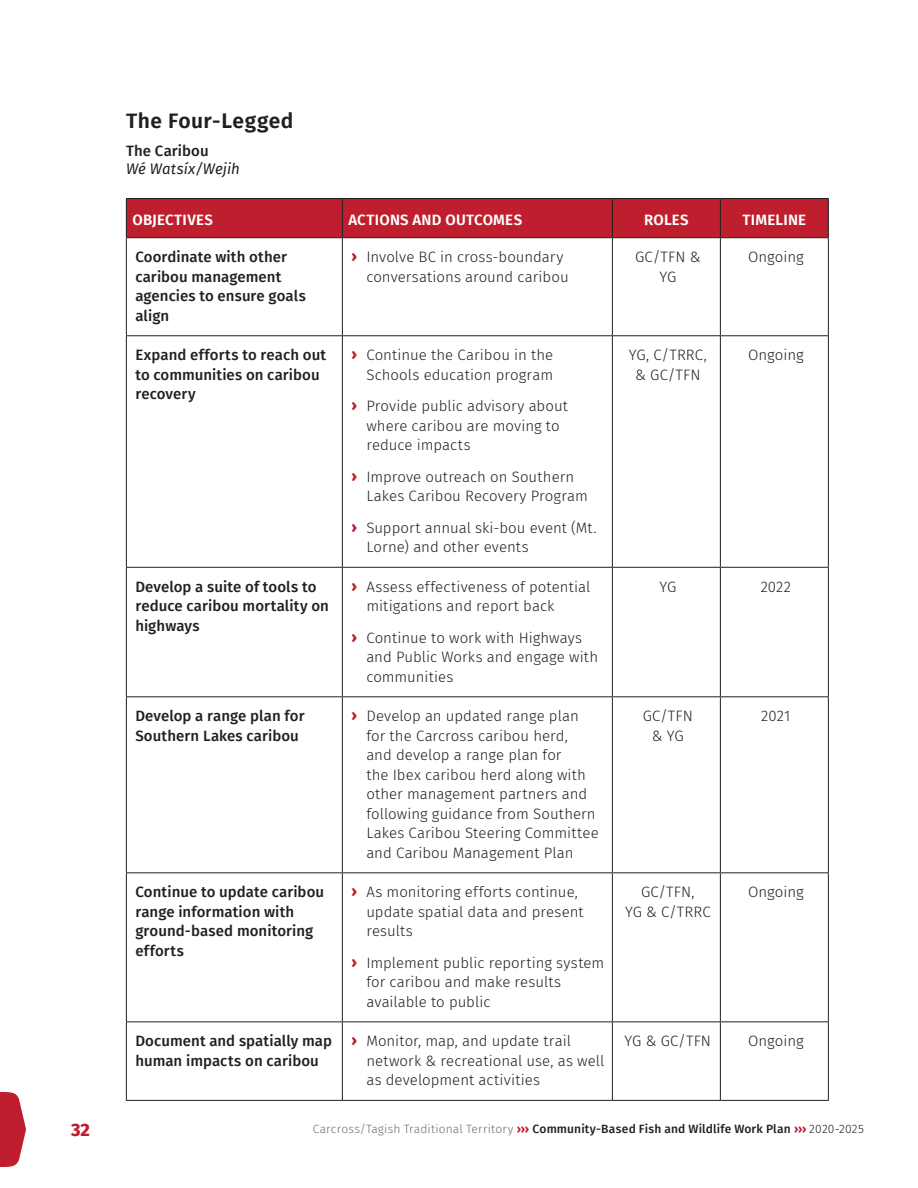
<style>
.page{position:relative;width:918px;height:1188px;background:#fff}
.page>*{position:absolute;margin:0;border:0;box-sizing:border-box;transform-origin:0 0}
.t1{font:600 21px "Fira Sans";letter-spacing:.02em;color:#231f20}
.t2{font:800 18px "Fira Sans";color:#be1e2d}
.Roles_Timelines{font:300 15px/19.5px "Fira Sans";color:#231f20}
.Objectives{font:500 15px/19.5px "Fira Sans";letter-spacing:.005em;color:#231f20}
.Headings{font:600 15px "Fira Sans";letter-spacing:.015em;color:#fff}
.t3{font:italic 15px/18px "Fira Sans";color:#231f20}
.t4{font:500 12px "Fira Sans";letter-spacing:.015em;color:#231f20}
.s1{font-weight:500;font-style:normal}
.s2{font-weight:800;color:#be1e2d}
.s3{font-weight:300;color:#6d6e71}
.s4{font-weight:700;color:#be1e2d}
.s5{font-weight:300}
</style>
<div class="page">
<div style="left:127px;top:199px;width:701px;height:38px;background:#be1e2d"></div>
<hr style="left:342px;top:199px;width:1px;height:38px;background:#231f20">
<hr style="left:612px;top:199px;width:1px;height:38px;background:#231f20">
<hr style="left:720px;top:199px;width:1px;height:38px;background:#231f20">
<hr style="left:342px;top:238px;width:1px;height:97px;background:#231f20">
<hr style="left:612px;top:238px;width:1px;height:97px;background:#231f20">
<hr style="left:720px;top:238px;width:1px;height:97px;background:#231f20">
<hr style="left:126px;top:335px;width:216px;height:1px;background:#231f20">
<hr style="left:342px;top:335px;width:270px;height:1px;background:#231f20">
<hr style="left:342px;top:336px;width:1px;height:231px;background:#231f20">
<hr style="left:612px;top:335px;width:108px;height:1px;background:#231f20">
<hr style="left:612px;top:336px;width:1px;height:231px;background:#231f20">
<hr style="left:720px;top:335px;width:109px;height:1px;background:#231f20">
<hr style="left:720px;top:336px;width:1px;height:231px;background:#231f20">
<hr style="left:126px;top:567px;width:216px;height:1px;background:#231f20">
<hr style="left:342px;top:567px;width:270px;height:1px;background:#231f20">
<hr style="left:342px;top:568px;width:1px;height:128px;background:#231f20">
<hr style="left:612px;top:567px;width:108px;height:1px;background:#231f20">
<hr style="left:612px;top:568px;width:1px;height:128px;background:#231f20">
<hr style="left:720px;top:567px;width:109px;height:1px;background:#231f20">
<hr style="left:720px;top:568px;width:1px;height:128px;background:#231f20">
<hr style="left:126px;top:696px;width:216px;height:1px;background:#231f20">
<hr style="left:342px;top:696px;width:270px;height:1px;background:#231f20">
<hr style="left:342px;top:697px;width:1px;height:175px;background:#231f20">
<hr style="left:612px;top:696px;width:108px;height:1px;background:#231f20">
<hr style="left:612px;top:697px;width:1px;height:175px;background:#231f20">
<hr style="left:720px;top:696px;width:109px;height:1px;background:#231f20">
<hr style="left:720px;top:697px;width:1px;height:175px;background:#231f20">
<hr style="left:126px;top:872px;width:216px;height:1px;background:#231f20">
<hr style="left:342px;top:872px;width:270px;height:1px;background:#231f20">
<hr style="left:342px;top:873px;width:1px;height:148px;background:#231f20">
<hr style="left:612px;top:872px;width:108px;height:1px;background:#231f20">
<hr style="left:612px;top:873px;width:1px;height:148px;background:#231f20">
<hr style="left:720px;top:872px;width:109px;height:1px;background:#231f20">
<hr style="left:720px;top:873px;width:1px;height:148px;background:#231f20">
<hr style="left:342px;top:1022px;width:1px;height:78px;background:#231f20">
<hr style="left:612px;top:1022px;width:1px;height:78px;background:#231f20">
<hr style="left:720px;top:1022px;width:1px;height:78px;background:#231f20">
<hr style="left:126px;top:198px;width:216px;height:1px;background:#231f20">
<hr style="left:126px;top:199px;width:1px;height:38px;background:#231f20">
<hr style="left:342px;top:198px;width:270px;height:1px;background:#231f20">
<hr style="left:612px;top:198px;width:108px;height:1px;background:#231f20">
<hr style="left:720px;top:198px;width:109px;height:1px;background:#231f20">
<hr style="left:828px;top:199px;width:1px;height:38px;background:#231f20">
<hr style="left:126px;top:237px;width:216px;height:1px;background:#231f20">
<hr style="left:126px;top:238px;width:1px;height:97px;background:#231f20">
<hr style="left:342px;top:237px;width:270px;height:1px;background:#231f20">
<hr style="left:612px;top:237px;width:108px;height:1px;background:#231f20">
<hr style="left:720px;top:237px;width:109px;height:1px;background:#231f20">
<hr style="left:828px;top:238px;width:1px;height:97px;background:#231f20">
<hr style="left:126px;top:336px;width:1px;height:231px;background:#231f20">
<hr style="left:828px;top:336px;width:1px;height:231px;background:#231f20">
<hr style="left:126px;top:568px;width:1px;height:128px;background:#231f20">
<hr style="left:828px;top:568px;width:1px;height:128px;background:#231f20">
<hr style="left:126px;top:697px;width:1px;height:175px;background:#231f20">
<hr style="left:828px;top:697px;width:1px;height:175px;background:#231f20">
<hr style="left:126px;top:873px;width:1px;height:148px;background:#231f20">
<hr style="left:828px;top:873px;width:1px;height:148px;background:#231f20">
<hr style="left:126px;top:1021px;width:216px;height:1px;background:#231f20">
<hr style="left:126px;top:1022px;width:1px;height:78px;background:#231f20">
<hr style="left:342px;top:1021px;width:270px;height:1px;background:#231f20">
<hr style="left:612px;top:1021px;width:108px;height:1px;background:#231f20">
<hr style="left:720px;top:1021px;width:109px;height:1px;background:#231f20">
<hr style="left:828px;top:1022px;width:1px;height:78px;background:#231f20">
<hr style="left:126px;top:1100px;width:216px;height:1px;background:#231f20">
<hr style="left:342px;top:1100px;width:270px;height:1px;background:#231f20">
<hr style="left:612px;top:1100px;width:108px;height:1px;background:#231f20">
<hr style="left:720px;top:1100px;width:109px;height:1px;background:#231f20">
<svg style="left:0;top:1092px;width:26px;height:75px"></svg>
<h2 class="t1" style="left:126px;top:103px;width:169px">The Four-Legged</h2>
<h3 class="t3" style="left:126px;top:142px;width:115px"><span class="s1">The Caribou<br></span>Wé Watsíx/Wejih</h3>
<p class="Headings" style="left:132px;top:208px;width:82px">OBJECTIVES</p>
<p class="Headings" style="left:348px;top:208px;width:175px">ACTIONS AND OUTCOMES</p>
<p class="Headings" style="left:644px;top:208px;width:46px">ROLES</p>
<p class="Headings" style="left:743px;top:208px;width:65px">TIMELINE</p>
<p class="Objectives" style="left:135px;top:247px;width:172px">Coordinate with other caribou management agencies to ensure goals align</p>
<p class="Roles_Timelines" style="left:366px;top:247px;width:204px;text-indent:-15px"><span class="s2">ࢣ</span> Involve BC in cross-boundary conversations around caribou</p>
<p class="Roles_Timelines" style="left:635px;top:247px;width:67px;text-align:center">GC/TFN &amp;<br>YG</p>
<p class="Roles_Timelines" style="left:748px;top:247px;width:57px">Ongoing</p>
<p class="Objectives" style="left:135px;top:345px;width:192px">Expand efforts to reach out to communities on caribou recovery</p>
<p class="Roles_Timelines" style="left:351px;top:345px;width:203px;text-align:right"><span class="s2">ࢣ</span> Continue the Caribou in the<br>Schools education program</p>
<p class="Roles_Timelines" style="left:366px;top:396px;width:203px;text-indent:-15px"><span class="s2">ࢣ</span> Provide public advisory about where caribou are moving to reduce impacts</p>
<p class="Roles_Timelines" style="left:366px;top:467px;width:223px;text-indent:-15px"><span class="s2">ࢣ</span> Improve outreach on Southern<br>Lakes Caribou Recovery Program</p>
<p class="Roles_Timelines" style="left:366px;top:518px;width:232px;text-indent:-15px"><span class="s2">ࢣ</span> Support annual ski-bou event (Mt.<br>Lorne) and other events</p>
<p class="Roles_Timelines" style="left:629px;top:345px;width:79px;text-align:center">YG, C/TRRC, &amp; GC/TFN</p>
<p class="Roles_Timelines" style="left:748px;top:345px;width:57px">Ongoing</p>
<p class="Objectives" style="left:135px;top:576px;width:195px">Develop a suite of tools to reduce caribou mortality on highways</p>
<p class="Roles_Timelines" style="left:366px;top:577px;width:225px;text-indent:-15px"><span class="s2">ࢣ</span> Assess effectiveness of potential mitigations and report back</p>
<p class="Roles_Timelines" style="left:366px;top:628px;width:233px;text-indent:-15px"><span class="s2">ࢣ</span> Continue to work with Highways and Public Works and engage with communities</p>
<p class="Roles_Timelines" style="left:659px;top:577px;width:18px">YG</p>
<p class="Roles_Timelines" style="left:761px;top:577px;width:32px">2022</p>
<p class="Objectives" style="left:135px;top:706px;width:171px">Develop a range plan for<br>Southern Lakes caribou</p>
<p class="Roles_Timelines" style="left:366px;top:706px;width:234px;text-indent:-15px"><span class="s2">ࢣ</span> Develop an updated range plan for the Carcross caribou herd,<br>and develop a range plan for<br>the Ibex caribou herd along with other management partners and following guidance from Southern<br>Lakes Caribou Steering Committee and Caribou Management Plan</p>
<p class="Roles_Timelines" style="left:643px;top:706px;width:52px;text-align:center">GC/TFN &amp; YG</p>
<p class="Roles_Timelines" style="left:761px;top:706px;width:31px">2021</p>
<p class="Objectives" style="left:135px;top:882px;width:190px">Continue to update caribou range information with ground-based monitoring efforts</p>
<p class="Roles_Timelines" style="left:366px;top:882px;width:219px;text-indent:-15px"><span class="s2">ࢣ</span> As monitoring efforts continue, update spatial data and present results</p>
<p class="Roles_Timelines" style="left:366px;top:953px;width:240px;text-indent:-15px"><span class="s2">ࢣ</span> Implement public reporting system for caribou and make results available to public</p>
<p class="Roles_Timelines" style="left:625px;top:882px;width:87px;text-align:center">GC/TFN,<br>YG &amp; C/TRRC</p>
<p class="Roles_Timelines" style="left:748px;top:882px;width:57px">Ongoing</p>
<p class="Objectives" style="left:135px;top:1031px;width:198px">Document and spatially map human impacts on caribou</p>
<p class="Roles_Timelines" style="left:366px;top:1031px;width:240px;text-indent:-15px"><span class="s2">ࢣ</span> Monitor, map, and update trail network &amp; recreational use, as well as development activities</p>
<p class="Roles_Timelines" style="left:625px;top:1031px;width:88px">YG &amp; GC/TFN</p>
<p class="Roles_Timelines" style="left:748px;top:1031px;width:57px">Ongoing</p>
<p class="t2" style="left:71px;top:1114px;width:20px">32</p>
<p class="t4" style="left:313px;top:1119px;width:553px"><span class="s3">Carcross/Tagish Traditional Territory</span> <span class="s4">›››</span> Community-Based Fish and Wildlife Work Plan <span class="s4">›››</span> <span class="s5">2020-2025</span></p>
</div>
